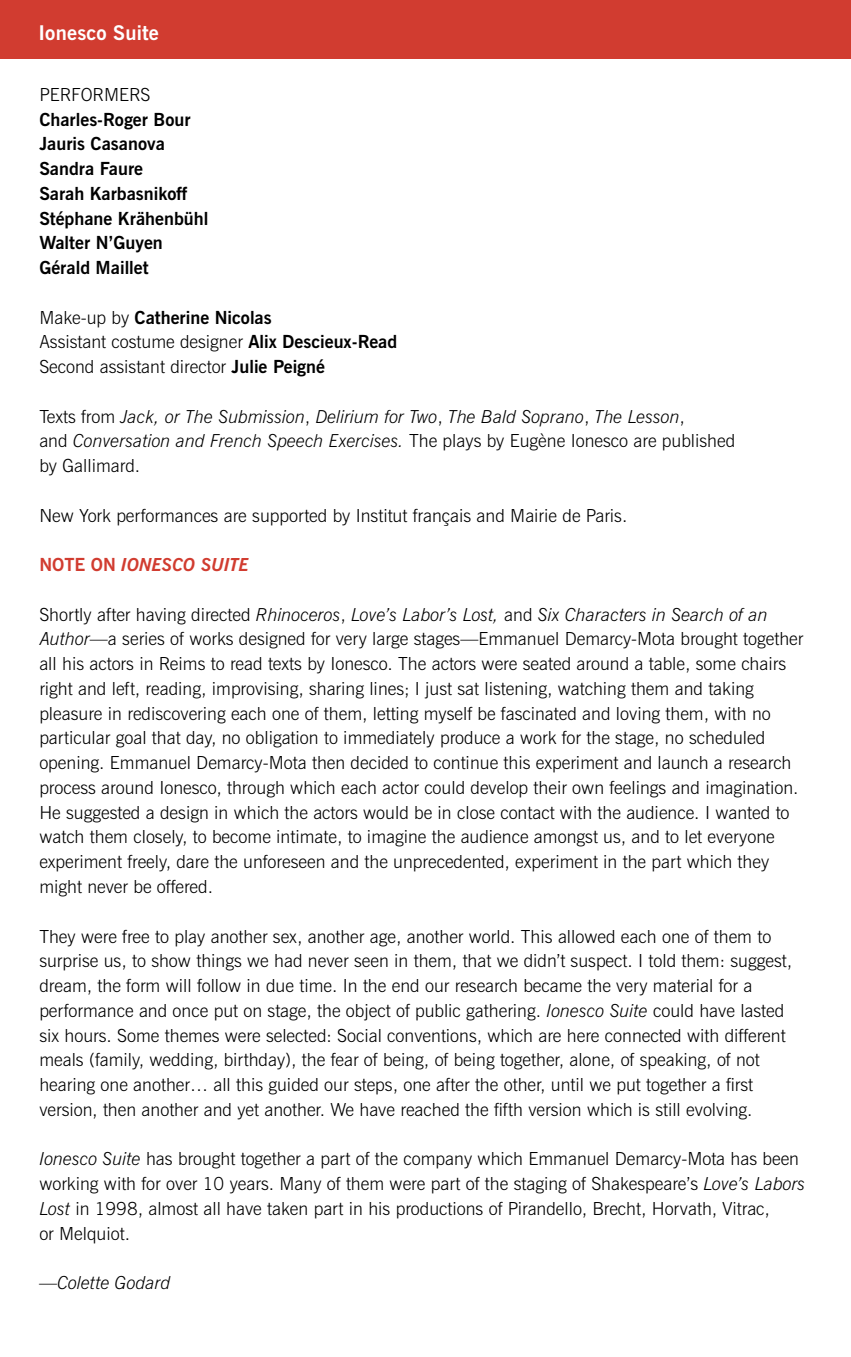
<style>
.page{position:relative;width:851px;height:1357px;background:#fff}
.page>*{position:absolute;margin:0;border:0;box-sizing:border-box;transform-origin:0 0}
.t1{font:700 20.25px "News Gothic BT";letter-spacing:.01em;color:#fff}
.t2{font:300 18px/24.8px "News Gothic BT";color:#000}
.t3{font:italic 300 18px/24.8px "News Gothic BT";color:#000}
.t4{font:700 18px/24.8px "News Gothic BT";color:#000}
.t5{font:italic 700 18px "News Gothic BT";color:#d13c30}
.s1{font-weight:700}
.s2{font-style:normal}
.s3{font-style:italic}
</style>
<div class="page">
<div style="left:0;top:0;width:850px;height:59px;background:#d13c30"></div>
<p class="t1" style="left:38px;top:20px;width:122px">Ionesco Suite</p>
<p class="t2" style="left:39px;top:82px;width:112px">PERFORMERS</p>
<p class="t4" style="left:39px;top:107px;width:170px">Charles-Roger Bour<br>Jauris Casanova<br>Sandra Faure<br>Sarah Karbasnikoff<br>Stéphane Krähenbühl<br>Walter N’Guyen<br>Gérald Maillet</p>
<p class="t2" style="left:39px;top:305px;width:359px">Make-up by <span class="s1">Catherine Nicolas<br></span>Assistant costume designer <span class="s1">Alix Descieux-Read<br></span>Second assistant director <span class="s1">Julie Peigné</span></p>
<p class="t3" style="left:39px;top:404px;width:697px"><span class="s2">Texts from</span> Jack, or The Submission<span class="s2">,</span> Delirium for Two<span class="s2">,</span> The Bald Soprano<span class="s2">,</span> The Lesson<span class="s2">,<br>and</span> Conversation and French Speech Exercises. <span class="s2">The plays by Eugène Ionesco are published by Gallimard.</span></p>
<p class="t2" style="left:39px;top:503px;width:589px">New York performances are supported by Institut français and Mairie de Paris.</p>
<p class="t5" style="left:39px;top:554px;width:210px"><span class="s2">NOTE ON</span> IONESCO SUITE</p>
<p class="t2" style="left:39px;top:602px;width:765px">Shortly after having directed <span class="s3">Rhinoceros</span>, <span class="s3">Love’s Labor’s Lost,</span> and <span class="s3">Six Characters in Search of an Author</span>—a series of works designed for very large stages—Emmanuel Demarcy-Mota brought together all his actors in Reims to read texts by Ionesco. The actors were seated around a table, some chairs right and left, reading, improvising, sharing lines; I just sat listening, watching them and taking pleasure in rediscovering each one of them, letting myself be fascinated and loving them, with no particular goal that day, no obligation to immediately produce a work for the stage, no scheduled opening. Emmanuel Demarcy-Mota then decided to continue this experiment and launch a research process around Ionesco, through which each actor could develop their own feelings and imagination.<br>He suggested a design in which the actors would be in close contact with the audience. I wanted to watch them closely, to become intimate, to imagine the audience amongst us, and to let everyone experiment freely, dare the unforeseen and the unprecedented, experiment in the part which they might never be offered.</p>
<p class="t2" style="left:39px;top:923px;width:754px">They were free to play another sex, another age, another world. This allowed each one of them to surprise us, to show things we had never seen in them, that we didn’t suspect. I told them: suggest, dream, the form will follow in due time. In the end our research became the very material for a performance and once put on stage, the object of public gathering. <span class="s3">Ionesco Suite</span> could have lasted six hours. Some themes were selected: Social conventions, which are here connected with different meals (family, wedding, birthday), the fear of being, of being together, alone, of speaking, of not hearing one another… all this guided our steps, one after the other, until we put together a first version, then another and yet another. We have reached the fifth version which is still evolving.</p>
<p class="t2" style="left:39px;top:1146px;width:767px"><span class="s3">Ionesco Suite</span> has brought together a part of the company which Emmanuel Demarcy-Mota has been working with for over 10 years. Many of them were part of the staging of Shakespeare’s <span class="s3">Love’s Labors Lost</span> in 1998, almost all have taken part in his productions of Pirandello, Brecht, Horvath, Vitrac,<br>or Melquiot.</p>
<p class="t3" style="left:39px;top:1270px;width:133px">—Colette Godard</p>
</div>
